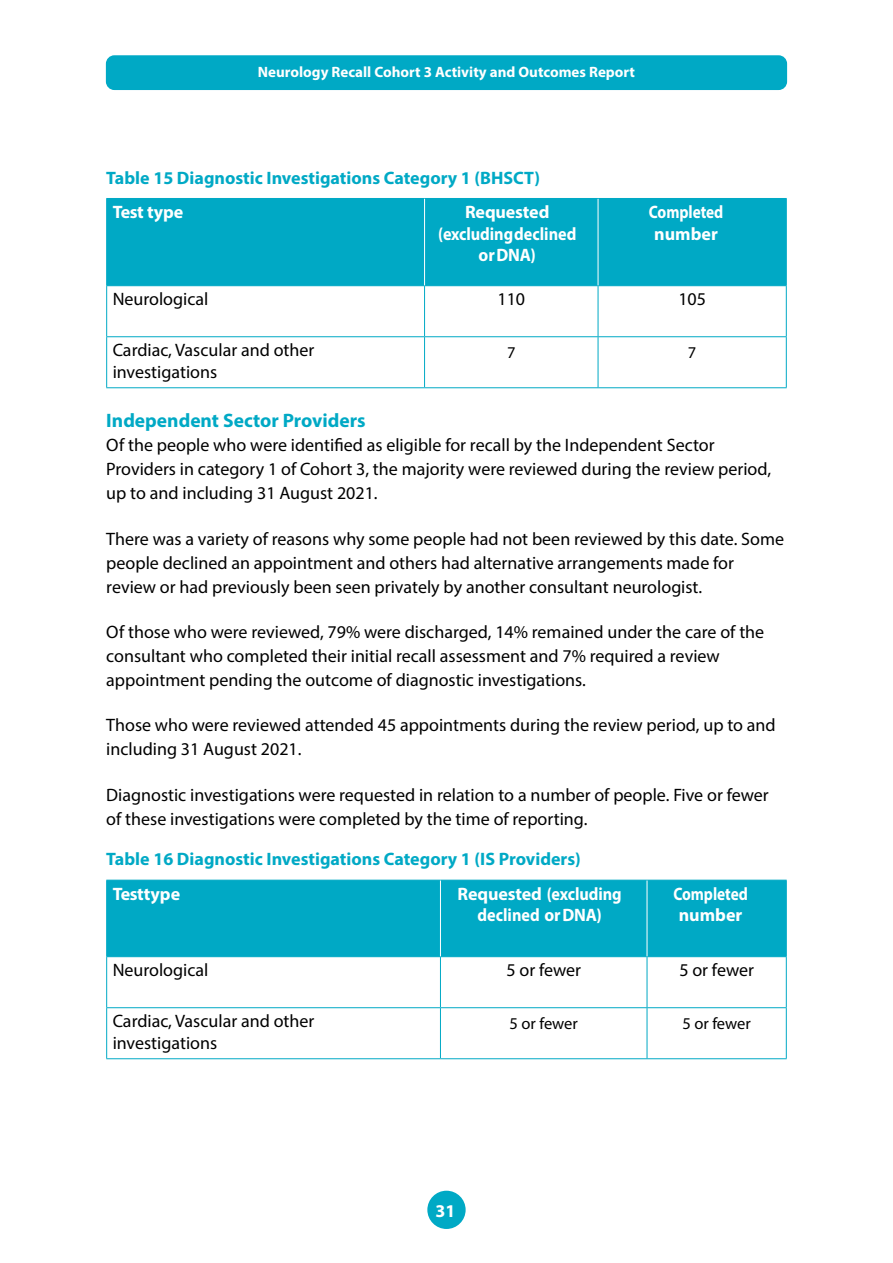
<style>
.page{position:relative;width:893px;height:1263px;background:#fff}
.page>*{position:absolute;margin:0;border:0;box-sizing:border-box;transform-origin:0 0}
.H2_-_Subhead{font:700 19.5px "Myriad Pro";color:#00a9c5}
.P_-_Bodytext{font:18px/24px "Myriad Pro";color:#000}
.P_-_Figure_and_table{font:700 18px "Myriad Pro";color:#00a9c5}
.P_-_Bodytext-2{font:700 18px/21.6px "Myriad Pro";letter-spacing:-.005em;color:#fff;text-align:center}
.P_-_Bodytext-3{font:700 18px/21.6px "Myriad Pro";letter-spacing:-.005em;color:#fff;scale:.85 1}
.P_-_Bodytext-4{font:16.5px "Myriad Pro";color:#000}
.t1{font:700 15px "Myriad Pro";color:#fff}
</style>
<div class="page">
<div style="left:106px;top:55px;width:681px;height:35px;background:#00a9c5;border-radius:9px"></div>
<div style="left:427px;top:1191px;width:39px;height:38px;background:#00a9c5;border-radius:50%"></div>
<div style="left:107px;top:199px;width:679px;height:86px;background:#00a9c5"></div>
<hr style="left:106px;top:198px;width:319px;height:1px;background:#00a9c5">
<hr style="left:106px;top:199px;width:1px;height:86px;background:#00a9c5">
<hr style="left:425px;top:198px;width:173px;height:1px;background:#00a9c5">
<hr style="left:598px;top:198px;width:189px;height:1px;background:#00a9c5">
<hr style="left:786px;top:199px;width:1px;height:86px;background:#00a9c5">
<hr style="left:106px;top:285px;width:319px;height:1px;background:#00a9c5">
<hr style="left:106px;top:286px;width:1px;height:50px;background:#00a9c5">
<hr style="left:425px;top:285px;width:173px;height:1px;background:#00a9c5">
<hr style="left:424px;top:286px;width:1px;height:50px;background:#00a9c5">
<hr style="left:598px;top:285px;width:189px;height:1px;background:#00a9c5">
<hr style="left:598px;top:286px;width:1px;height:50px;background:#00a9c5">
<hr style="left:786px;top:286px;width:1px;height:50px;background:#00a9c5">
<hr style="left:106px;top:336px;width:319px;height:1px;background:#00a9c5">
<hr style="left:106px;top:337px;width:1px;height:50px;background:#00a9c5">
<hr style="left:425px;top:336px;width:173px;height:1px;background:#00a9c5">
<hr style="left:424px;top:337px;width:1px;height:50px;background:#00a9c5">
<hr style="left:598px;top:336px;width:189px;height:1px;background:#00a9c5">
<hr style="left:598px;top:337px;width:1px;height:50px;background:#00a9c5">
<hr style="left:786px;top:337px;width:1px;height:50px;background:#00a9c5">
<hr style="left:106px;top:387px;width:319px;height:1px;background:#00a9c5">
<hr style="left:425px;top:387px;width:173px;height:1px;background:#00a9c5">
<hr style="left:598px;top:387px;width:189px;height:1px;background:#00a9c5">
<hr style="left:424px;top:199px;width:1px;height:86px;background:#fff">
<hr style="left:598px;top:199px;width:1px;height:86px;background:#fff">
<div style="left:107px;top:881px;width:679px;height:75px;background:#00a9c5"></div>
<hr style="left:106px;top:880px;width:334px;height:1px;background:#00a9c5">
<hr style="left:106px;top:880px;width:1px;height:76px;background:#00a9c5">
<hr style="left:440px;top:880px;width:207px;height:1px;background:#00a9c5">
<hr style="left:647px;top:880px;width:140px;height:1px;background:#00a9c5">
<hr style="left:786px;top:880px;width:1px;height:76px;background:#00a9c5">
<hr style="left:106px;top:956px;width:334px;height:1px;background:#00a9c5">
<hr style="left:106px;top:957px;width:1px;height:50px;background:#00a9c5">
<hr style="left:440px;top:956px;width:207px;height:1px;background:#00a9c5">
<hr style="left:440px;top:957px;width:1px;height:50px;background:#00a9c5">
<hr style="left:647px;top:956px;width:140px;height:1px;background:#00a9c5">
<hr style="left:647px;top:957px;width:1px;height:50px;background:#00a9c5">
<hr style="left:786px;top:957px;width:1px;height:50px;background:#00a9c5">
<hr style="left:106px;top:1007px;width:334px;height:1px;background:#00a9c5">
<hr style="left:106px;top:1008px;width:1px;height:50px;background:#00a9c5">
<hr style="left:440px;top:1007px;width:207px;height:1px;background:#00a9c5">
<hr style="left:440px;top:1008px;width:1px;height:50px;background:#00a9c5">
<hr style="left:647px;top:1007px;width:140px;height:1px;background:#00a9c5">
<hr style="left:647px;top:1008px;width:1px;height:50px;background:#00a9c5">
<hr style="left:786px;top:1008px;width:1px;height:50px;background:#00a9c5">
<hr style="left:106px;top:1058px;width:334px;height:1px;background:#00a9c5">
<hr style="left:440px;top:1058px;width:207px;height:1px;background:#00a9c5">
<hr style="left:647px;top:1058px;width:140px;height:1px;background:#00a9c5">
<hr style="left:440px;top:880px;width:1px;height:76px;background:#fff">
<hr style="left:647px;top:880px;width:1px;height:76px;background:#fff">
<p class="t1" style="left:258px;top:62px;width:379px">Neurology Recall Cohort 3 Activity and Outcomes Report</p>
<p class="P_-_Figure_and_table" style="left:106px;top:166px;width:435px">Table 15 Diagnostic Investigations Category 1 (BHSCT)</p>
<p class="P_-_Bodytext-2" style="left:113px;top:201px;width:72px">Test type</p>
<p class="P_-_Bodytext-2" style="left:438px;top:201px;width:140px">Requested (excluding declined or DNA)</p>
<p class="P_-_Bodytext-3" style="left:649px;top:201px;width:89px">Completed number</p>
<p class="P_-_Bodytext" style="left:113px;top:287px;width:97px">Neurological</p>
<p class="P_-_Bodytext" style="left:497px;top:287px;width:29px">110</p>
<p class="P_-_Bodytext" style="left:678px;top:287px;width:29px">105</p>
<p class="P_-_Bodytext" style="left:113px;top:339px;width:203px;line-height:21.6px">Cardiac, Vascular and other investigations</p>
<p class="P_-_Bodytext-4" style="left:507px;top:342px;width:10px">7</p>
<p class="P_-_Bodytext-4" style="left:688px;top:342px;width:10px">7</p>
<h2 class="H2_-_Subhead" style="left:106px;top:408px;width:261px">Independent Sector Providers</h2>
<p class="P_-_Bodytext" style="left:106px;top:433px;width:666px">Of the people who were identified as eligible for recall by the Independent Sector<br>Providers in category 1 of Cohort 3, the majority were reviewed during the review period, up to and including 31 August 2021.</p>
<p class="P_-_Bodytext" style="left:106px;top:526px;width:679px">There was a variety of reasons why some people had not been reviewed by this date. Some people declined an appointment and others had alternative arrangements made for review or had previously been seen privately by another consultant neurologist.</p>
<p class="P_-_Bodytext" style="left:106px;top:620px;width:659px">Of those who were reviewed, 79% were discharged, 14% remained under the care of the consultant who completed their initial recall assessment and 7% required a review appointment pending the outcome of diagnostic investigations.</p>
<p class="P_-_Bodytext" style="left:106px;top:713px;width:671px">Those who were reviewed attended 45 appointments during the review period, up to and including 31 August 2021.</p>
<p class="P_-_Bodytext" style="left:106px;top:782px;width:664px">Diagnostic investigations were requested in relation to a number of people. Five or fewer of these investigations were completed by the time of reporting.</p>
<p class="P_-_Figure_and_table" style="left:106px;top:847px;width:476px">Table 16 Diagnostic Investigations Category 1 (IS Providers)</p>
<p class="P_-_Bodytext-2" style="left:113px;top:882px;width:69px">Test type</p>
<p class="P_-_Bodytext-2" style="left:458px;top:882px;width:166px">Requested (excluding declined or DNA)</p>
<p class="P_-_Bodytext-3" style="left:673px;top:882px;width:89px">Completed number</p>
<p class="P_-_Bodytext" style="left:113px;top:958px;width:97px">Neurological</p>
<p class="P_-_Bodytext" style="left:506px;top:958px;width:76px">5 or fewer</p>
<p class="P_-_Bodytext" style="left:679px;top:958px;width:76px">5 or fewer</p>
<p class="P_-_Bodytext" style="left:113px;top:1010px;width:203px;line-height:21.6px">Cardiac, Vascular and other investigations</p>
<p class="P_-_Bodytext-4" style="left:509px;top:1013px;width:70px">5 or fewer</p>
<p class="P_-_Bodytext-4" style="left:682px;top:1013px;width:70px">5 or fewer</p>
<p class="P_-_Bodytext-2" style="left:435px;top:1199px;width:21px">31</p>
</div>
